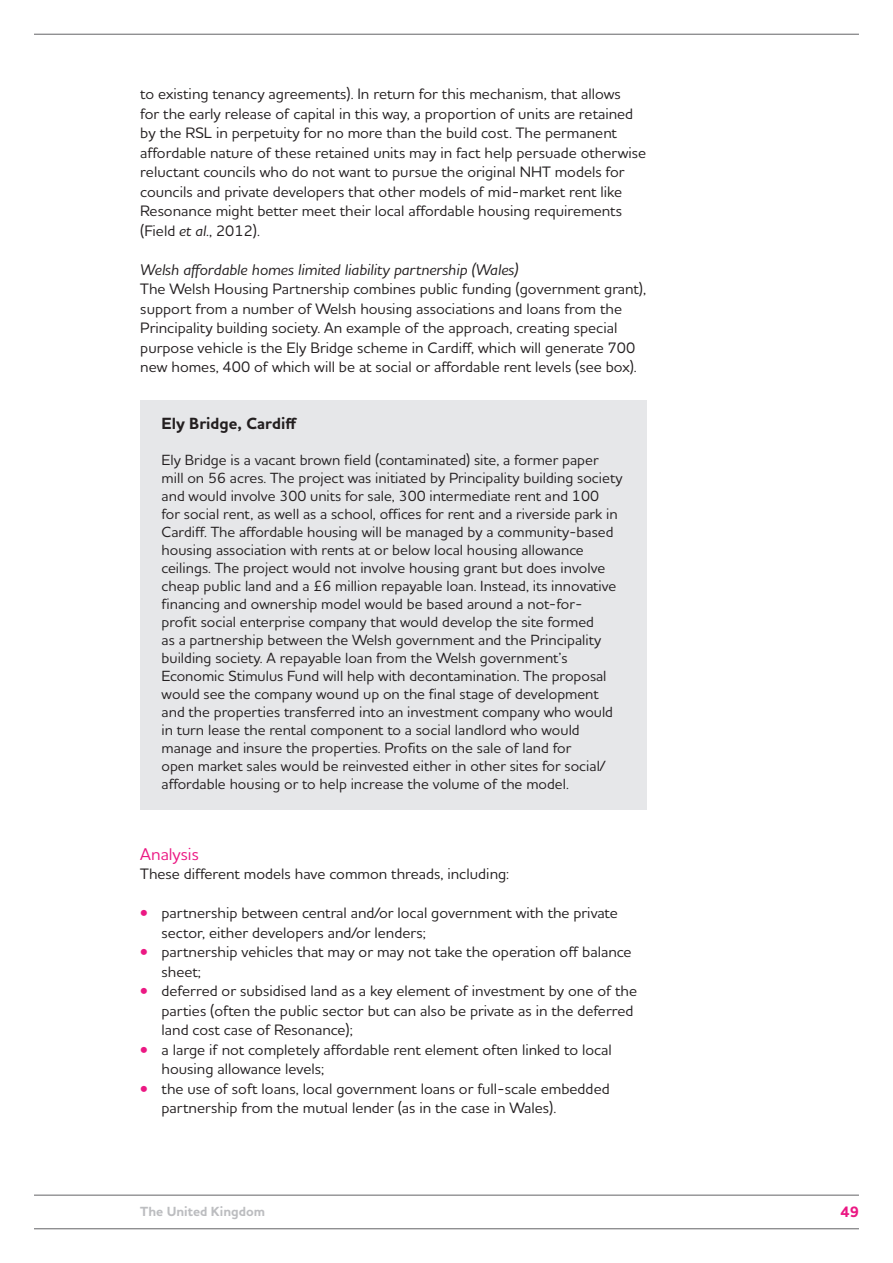
<style>
.page{position:relative;width:893px;height:1263px;background:#fff}
.page>*{position:absolute;margin:0;border:0;box-sizing:border-box;transform-origin:0 0}
.t1{font:500 17.25px "Houschka Alt Pro";color:#eb1883}
.t2{font:700 16.5px "Houschka Alt Pro";color:#231f20}
.t3{font:italic 500 15.75px "Houschka Alt Pro";color:#231f20}
.t4{font:500 15.3px/19.5px "Houschka Alt Pro";color:#231f20}
.t5{font:700 15.3px "Houschka Alt Pro";color:#eb1883}
.t6{font:500 15px/18px "Houschka Alt Pro";color:#231f20}
.t7{font:700 13.5px "Houschka Alt Pro";color:#bcbdc0}
.s1{font-style:italic}
.s2{font-weight:700;font-size:15px;color:#eb1883}
</style>
<div class="page">
<hr style="left:34px;top:1195px;width:825px;height:1px;background:#636366">
<hr style="left:34px;top:34px;width:825px;height:1px;background:#636366">
<hr style="left:34px;top:1228px;width:825px;height:1px;background:#636366">
<div style="left:140px;top:400px;width:506px;height:410px;background:#e6e7e9"></div>
<p class="t4" style="left:140px;top:84px;width:494px">to existing tenancy agreements). In return for this mechanism, that allows for the early release of capital in this way, a proportion of units are retained by the RSL</p>
<p class="t4" style="left:140px;top:123px;width:507px;text-indent:76px">in perpetuity for no more than the build cost. The permanent affordable nature of these retained units may in fact help persuade otherwise reluctant councils who do not want to pursue the original NHT models for councils and private developers that other models of mid-market rent like Resonance might better meet their local affordable housing requirements (Field <span class="s1">et al</span>., 2012).</p>
<p class="t3" style="left:140px;top:259px;width:380px">Welsh affordable homes limited liability partnership (Wales)</p>
<p class="t4" style="left:140px;top:279px;width:507px">The Welsh Housing Partnership combines public funding (government grant), support from a number of Welsh housing associations and loans from the Principality building society. An example of the approach, creating special purpose vehicle is the Ely Bridge scheme in Cardiff, which will generate 700 new homes, 400 of which will be at social or affordable rent levels (see box).</p>
<p class="t2" style="left:162px;top:413px;width:137px">Ely Bridge, Cardiff</p>
<p class="t6" style="left:162px;top:451px;width:462px">Ely Bridge is a vacant brown field (contaminated) site, a former paper mill on 56 acres. The project was initiated by Principality building society and would involve 300 units for sale, 300 intermediate rent and 100<br>for social rent, as well as a school, offices for rent and a riverside park in Cardiff. The affordable housing will be managed by a community-based housing association with rents at or below local housing allowance ceilings. The project would not involve housing grant but does involve cheap public land and a £6 million repayable loan. Instead, its innovative financing and ownership model would be based around a not-for-<br>profit social enterprise company that would develop the site formed<br>as a partnership between the Welsh government and the Principality building society. A repayable loan from the Welsh government’s Economic Stimulus Fund will help with decontamination. The proposal would see the company wound up on the final stage of development and the properties transferred into an investment company who would in turn lease the rental component to a social landlord who would manage and insure the properties. Profits on the sale of land for<br>open market sales would be reinvested either in other sites for social/ affordable housing or to help increase the volume of the model.</p>
<p class="t1" style="left:140px;top:843px;width:60px">Analysis</p>
<p class="t4" style="left:140px;top:864px;width:370px">These different models have common threads, including:</p>
<p class="t4" style="left:162px;top:903px;width:458px;text-indent:-21px"><span class="s2">•</span> partnership between central and/or local government with the private sector, either developers and/or lenders;</p>
<p class="t4" style="left:162px;top:942px;width:472px;text-indent:-21px"><span class="s2">•</span> partnership vehicles that may or may not take the operation off balance sheet;</p>
<p class="t4" style="left:162px;top:981px;width:477px;text-indent:-21px"><span class="s2">•</span> deferred or subsidised land as a key element of investment by one of the parties (often the public sector but can also be private as in the deferred land cost case of Resonance);</p>
<p class="t4" style="left:162px;top:1039px;width:452px;text-indent:-21px"><span class="s2">•</span> a large if not completely affordable rent element often linked to local housing allowance levels;</p>
<p class="t4" style="left:162px;top:1078px;width:450px;text-indent:-21px"><span class="s2">•</span> the use of soft loans, local government loans or full-scale embedded partnership from the mutual lender (as in the case in Wales).</p>
<p class="t7" style="left:140px;top:1203px;width:126px">The United Kingdom</p>
<p class="t5" style="left:840px;top:1202px;width:20px">49</p>
</div>
